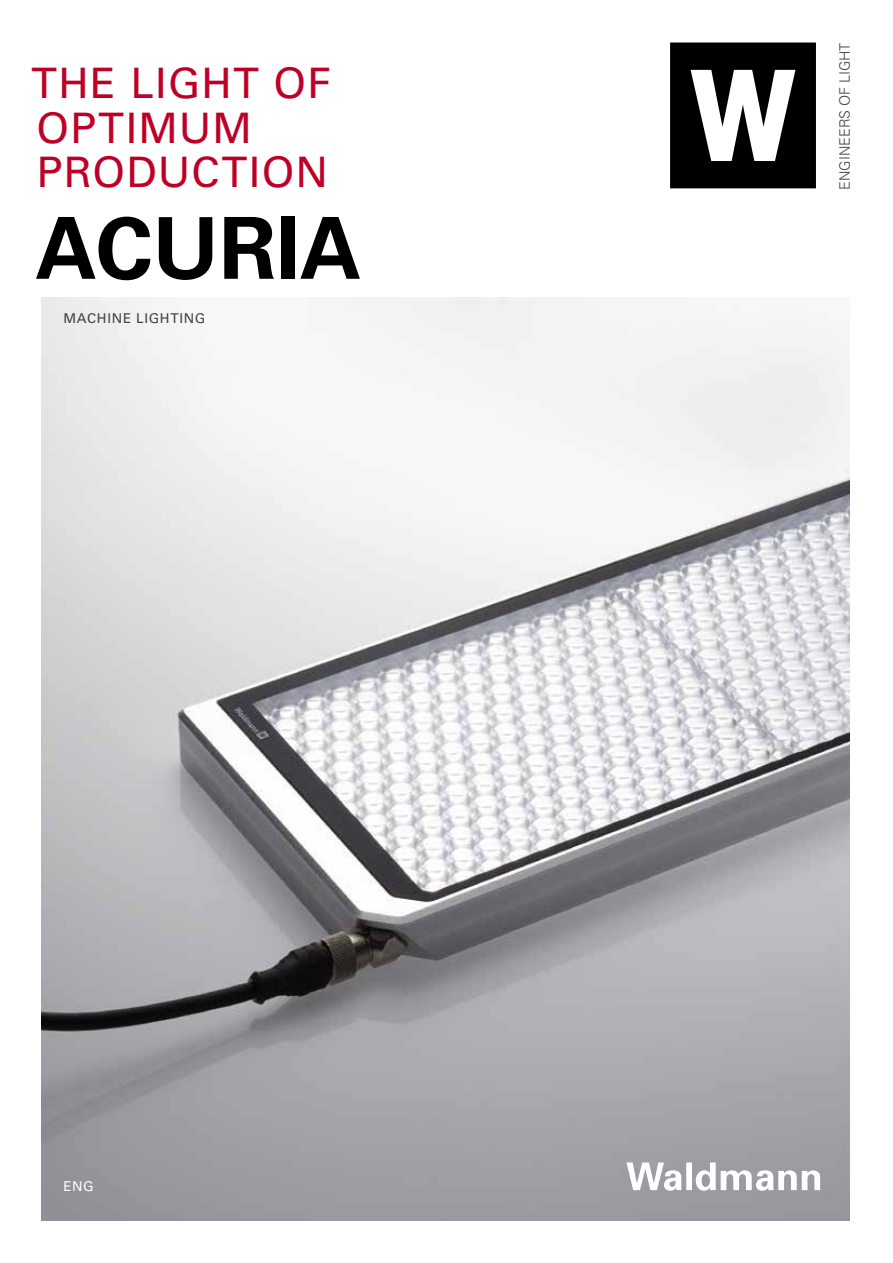
<style>
.page{position:relative;width:893px;height:1263px;background:#fff}
.page>*{position:absolute;margin:0;border:0;box-sizing:border-box;transform-origin:0 0}
.t1{font:700 85.5px "Univers LT Pro 65";color:#000}
.t2{font:42px/45px "Univers LT Pro 55 Roman";letter-spacing:.03em;color:#be0027}
.t3{font:300 14.4px "Univers LT Pro 45";color:#3d4246}
.t4{font:13.5px "Univers LT Pro 55 Roman";letter-spacing:.05em;color:#3d4246}
.t5{font:13.5px "Univers LT Pro 55 Roman";color:#fff}
</style>
<div class="page">
<img style="left:42px;top:298px;width:808px;height:922px">
<svg style="left:670px;top:43px;width:146px;height:145px"></svg>
<svg style="left:626px;top:1162px;width:194px;height:29px"></svg>
<p class="t2" style="left:31px;top:60px;width:301px">THE LIGHT OF<br>OPTIMUM<br>PRODUCTION</p>
<h1 class="t1" style="left:36px;top:198px;width:328px">ACURIA</h1>
<p class="t4" style="left:63px;top:310px;width:144px">MACHINE LIGHTING</p>
<p class="t5" style="left:63px;top:1178px;width:32px">ENG</p>
<p class="t3" style="left:836px;top:190px;width:149px;rotate:-90deg">ENGINEERS OF LIGHT</p>
</div>
